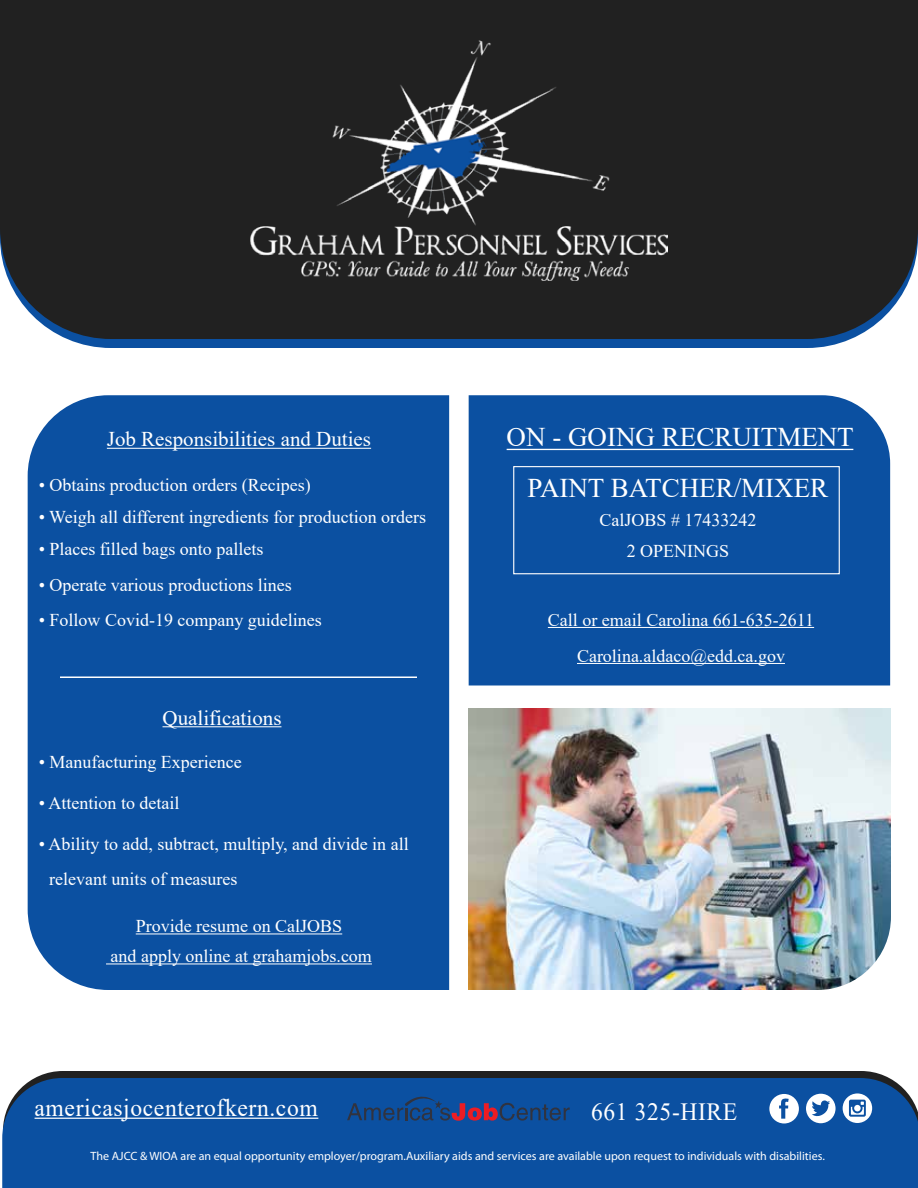
<style>
.page{position:relative;width:918px;height:1188px;background:#fff}
.page>*{position:absolute;margin:0;border:0;box-sizing:border-box;transform-origin:0 0}
.t1{font:27px/50.6px "Times New Roman";color:#fff;text-align:center}
.t2{font:24.75px "Times New Roman";letter-spacing:.025em;color:#fff;scale:.95 1}
.t3{font:21px "Times New Roman";color:#fff}
.t4{font:18px/35px "Times New Roman";color:#fff;text-align:center}
.t5{font:12px "Myriad Pro";color:#fff}
</style>
<div class="page">
<div style="left:67px;top:339px;width:784px;height:9px;background:#0b50a1"></div>
<div style="left:35px;top:1071px;width:854px;height:7px;background:#212121"></div>
<div style="left:0;top:0;width:918px;height:339px;background:#212121"></div>
<img style="left:251px;top:40px;width:416px;height:240px">
<div style="left:2px;top:1078px;width:916px;height:110px;background:#0b50a1"></div>
<div style="left:28px;top:395px;width:421px;height:595px;background:#0b50a1"></div>
<img style="left:468px;top:708px;width:423px;height:282px">
<hr style="left:107px;top:448px;width:264px;height:1px;background:#fff">
<hr style="left:60px;top:676px;width:357px;height:2px;background:#fff">
<hr style="left:163px;top:726px;width:118px;height:1px;background:#fff">
<div style="left:469px;top:395px;width:421px;height:291px;background:#0b50a1"></div>
<hr style="left:136px;top:934px;width:206px;height:1px;background:#fff">
<hr style="left:106px;top:964px;width:266px;height:1px;background:#fff">
<hr style="left:507px;top:449px;width:346px;height:1px;background:#fff">
<hr style="left:35px;top:1118px;width:283px;height:1px;background:#fff">
<svg style="left:347px;top:1089px;width:223px;height:32px;background:#1d488b"></svg>
<hr style="left:548px;top:627px;width:266px;height:1px;background:#fff">
<hr style="left:577px;top:663px;width:208px;height:1px;background:#fff">
<div style="left:513px;top:466px;width:327px;height:108px;border:1px solid #fff"></div>
<svg style="left:769px;top:1094px;width:30px;height:29px"></svg>
<svg style="left:806px;top:1094px;width:30px;height:29px"></svg>
<svg style="left:843px;top:1093px;width:29px;height:30px"></svg>
<p class="t3" style="left:107px;top:424px;width:266px">Job Responsibilities and Duties</p>
<p class="t4" style="left:39px;top:466px;width:274px">• Obtains production orders (Recipes)</p>
<p class="t4" style="left:39px;top:499px;width:389px">• Weigh all different ingredients for production orders</p>
<p class="t4" style="left:39px;top:531px;width:226px">• Places filled bags onto pallets</p>
<p class="t4" style="left:39px;top:566px;width:255px">• Operate various productions lines</p>
<p class="t4" style="left:39px;top:601px;width:285px">• Follow Covid-19 company guidelines</p>
<p class="t3" style="left:163px;top:703px;width:120px">Qualifications</p>
<p class="t4" style="left:39px;top:743px;width:205px">• Manufacturing Experience</p>
<p class="t4" style="left:39px;top:785px;width:142px">• Attention to detail</p>
<p class="t4" style="left:49px;top:826px;width:361px;text-align:left;text-indent:-10px">• Ability to add, subtract, multiply, and divide in all relevant units of measures</p>
<p class="t4" style="left:111px;top:910px;width:263px;line-height:30px">Provide resume on CalJOBS<br>and apply online at grahamjobs.com</p>
<h1 class="t1" style="left:507px;top:411px;width:349px">ON - GOING RECRUITMENT<br>PAINT BATCHER/MIXER</h1>
<p class="t4" style="left:599px;top:504px;width:159px;line-height:31.5px">CalJOBS # 17433242<br>2 OPENINGS</p>
<p class="t4" style="left:548px;top:601px;width:268px;line-height:36px">Call or email Carolina 661-635-2611<br>Carolina.aldaco@edd.ca.gov</p>
<h2 class="t2" style="left:35px;top:1090px;width:300px">americasjocenterofkern.com</h2>
<p class="t5" style="left:91px;top:1148px;width:736px">The AJCC &amp; WIOA are an equal opportunity employer/program.Auxiliary aids and services are available upon request to individuals with disabilities.</p>
<h2 class="t2" style="left:591px;top:1094px;width:156px">661 325-HIRE</h2>
</div>
